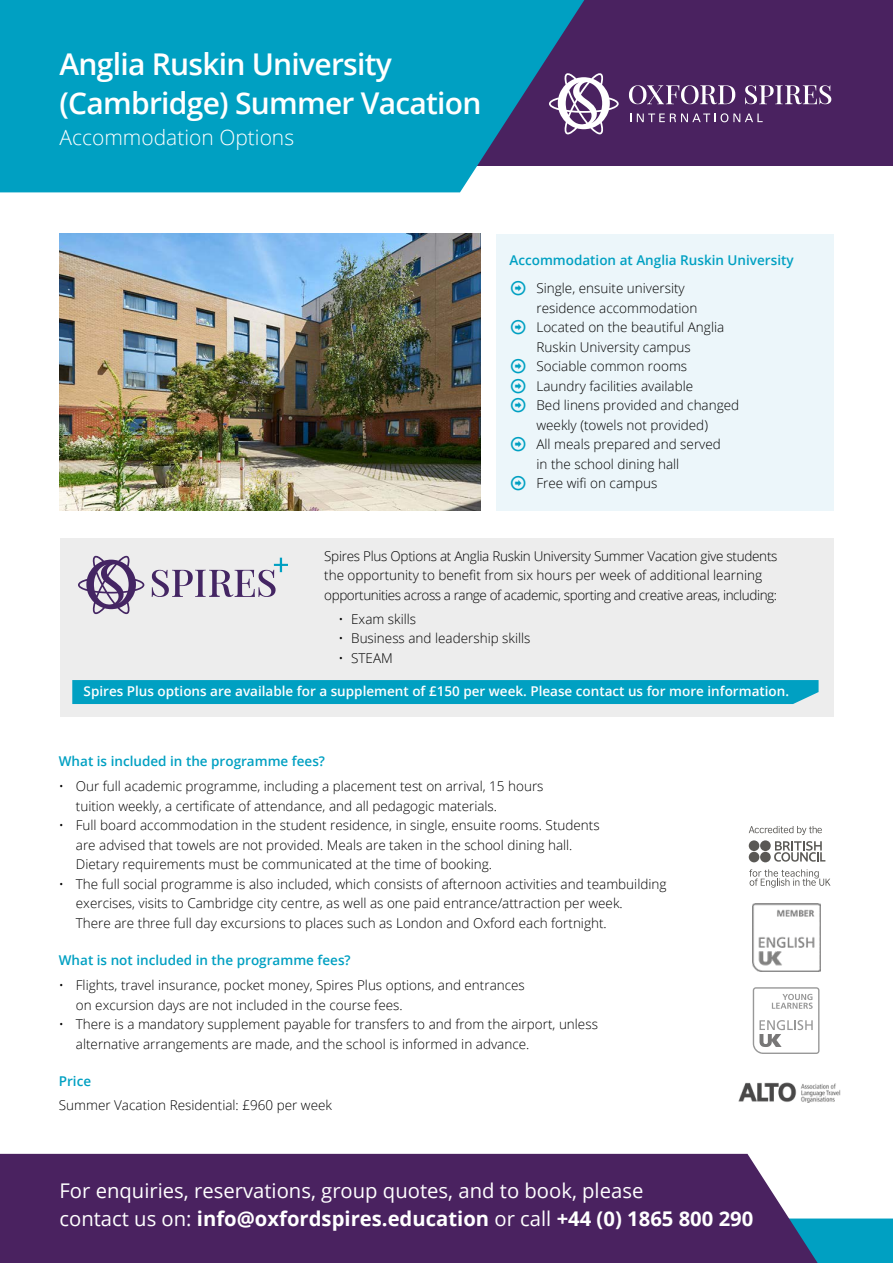
<style>
.page{position:relative;width:893px;height:1263px;background:#fff}
.page>*{position:absolute;margin:0;border:0;box-sizing:border-box;transform-origin:0 0}
.t1{font:31.5px "Entypo";color:#00a0c2}
.t2{font:600 30px/39.6px "Open Sans";letter-spacing:-.025em;color:#fff}
.t3{font:300 21px "Open Sans";color:#fff}
.t4{font:20.25px/28.5px "Open Sans";color:#fff}
.t5{font:300 13.5px/19.5px "Open Sans";color:#000}
.t6{font:300 13.5px/19.5px "Open Sans";letter-spacing:-.02em;color:#000}
.t7{font:600 13.5px "Open Sans";color:#00a0c2}
.t8{font:600 13.5px "Open Sans";color:#fff}
.s1{font-weight:700}
</style>
<div class="page">
<div style="left:496px;top:234px;width:337px;height:277px;background:#ecf6fa"></div>
<div style="left:818px;top:1218px;width:75px;height:45px;background:#00a0c2"></div>
<div style="left:0;top:1154px;width:818px;height:109px;background:#4a2260"></div>
<svg style="left:753px;top:987px;width:66px;height:67px"></svg>
<img style="left:753px;top:904px;width:67px;height:67px">
<img style="left:738px;top:1082px;width:103px;height:21px">
<svg style="left:749px;top:826px;width:73px;height:9px"></svg>
<svg style="left:749px;top:869px;width:81px;height:19px"></svg>
<svg style="left:774px;top:841px;width:51px;height:21px"></svg>
<div style="left:749px;top:840px;width:10px;height:11px;background:#5a5855;border-radius:50%"></div>
<svg style="left:760px;top:840px;width:11px;height:11px"></svg>
<svg style="left:749px;top:852px;width:10px;height:10px"></svg>
<div style="left:760px;top:852px;width:11px;height:10px;background:#5a5855;border-radius:50%"></div>
<img style="left:60px;top:234px;width:420px;height:277px">
<div style="left:60px;top:538px;width:773px;height:178px;background:#ededed"></div>
<svg style="left:78px;top:555px;width:66px;height:59px"></svg>
<svg style="left:152px;top:558px;width:136px;height:39px"></svg>
<div style="left:72px;top:680px;width:747px;height:24px;background:#00a0c2"></div>
<div style="left:0;top:0;width:893px;height:166px;background:#4a2260"></div>
<svg style="left:0;top:0;width:584px;height:192px;background:#0b9bbd"></svg>
<svg style="left:549px;top:72px;width:70px;height:62px"></svg>
<svg style="left:629px;top:85px;width:106px;height:19px"></svg>
<svg style="left:745px;top:85px;width:86px;height:19px"></svg>
<svg style="left:637px;top:113px;width:126px;height:9px"></svg>
<h2 class="t2" style="left:60px;top:43px;width:423px">Anglia Ruskin University (Cambridge) Summer Vacation</h2>
<h3 class="t3" style="left:60px;top:123px;width:236px">Accommodation Options</h3>
<p class="t7" style="left:509px;top:251px;width:286px">Accommodation at Anglia Ruskin University</p>
<h1 class="t1" style="left:509px;top:267px;width:19px">î</h1>
<p class="t5" style="left:536px;top:278px;width:163px">Single, ensuite university residence accommodation</p>
<h1 class="t1" style="left:509px;top:306px;width:19px">î</h1>
<p class="t5" style="left:536px;top:317px;width:189px">Located on the beautiful Anglia<br>Ruskin University campus</p>
<h1 class="t1" style="left:509px;top:345px;width:19px">î</h1>
<p class="t5" style="left:536px;top:356px;width:152px">Sociable common rooms</p>
<h1 class="t1" style="left:509px;top:364px;width:19px">î</h1>
<p class="t5" style="left:536px;top:376px;width:158px">Laundry facilities available</p>
<h1 class="t1" style="left:509px;top:384px;width:19px">î</h1>
<p class="t5" style="left:536px;top:395px;width:204px">Bed linens provided and changed weekly (towels not provided)</p>
<h1 class="t1" style="left:509px;top:423px;width:19px">î</h1>
<p class="t5" style="left:536px;top:434px;width:186px">All meals prepared and served in the school dining hall</p>
<h1 class="t1" style="left:509px;top:462px;width:19px">î</h1>
<p class="t5" style="left:536px;top:473px;width:122px">Free wifi on campus</p>
<p class="t6" style="left:324px;top:546px;width:455px">Spires Plus Options at Anglia Ruskin University Summer Vacation give students the opportunity to benefit from six hours per week of additional learning opportunities across a range of academic, sporting and creative areas, including:</p>
<p class="t5" style="left:338px;top:608px;width:79px">• Exam skills</p>
<p class="t5" style="left:338px;top:628px;width:194px">• Business and leadership skills</p>
<p class="t5" style="left:338px;top:647px;width:56px">• STEAM</p>
<p class="t8" style="left:84px;top:682px;width:707px">Spires Plus options are available for a supplement of £150 per week. Please contact us for more information.</p>
<p class="t7" style="left:59px;top:752px;width:268px">What is included in the programme fees?</p>
<p class="t5" style="left:76px;top:776px;width:469px;text-indent:-17px">• Our full academic programme, including a placement test on arrival, 15 hours tuition weekly, a certificate of attendance, and all pedagogic materials.</p>
<p class="t5" style="left:76px;top:815px;width:525px;text-indent:-17px">• Full board accommodation in the student residence, in single, ensuite rooms. Students are advised that towels are not provided. Meals are taken in the school dining hall.<br>Dietary requirements must be communicated at the time of booking.</p>
<p class="t5" style="left:76px;top:873px;width:592px;text-indent:-17px">• The full social programme is also included, which consists of afternoon activities and teambuilding exercises, visits to Cambridge city centre, as well as one paid entrance/attraction per week.<br>There are three full day excursions to places such as London and Oxford each fortnight.</p>
<p class="t7" style="left:59px;top:951px;width:293px">What is not included in the programme fees?</p>
<p class="t5" style="left:76px;top:975px;width:451px;text-indent:-17px">• Flights, travel insurance, pocket money, Spires Plus options, and entrances on excursion days are not included in the course fees.</p>
<p class="t5" style="left:76px;top:1014px;width:524px;text-indent:-17px">• There is a mandatory supplement payable for transfers to and from the airport, unless alternative arrangements are made, and the school is informed in advance.</p>
<p class="t7" style="left:59px;top:1072px;width:34px">Price</p>
<p class="t5" style="left:59px;top:1095px;width:275px">Summer Vacation Residential: £960 per week</p>
<h3 class="t4" style="left:60px;top:1175px;width:695px">For enquiries, reservations, group quotes, and to book, please<br>contact us on: <span class="s1">info@oxfordspires.education</span> or call <span class="s1">+44 (0) 1865 800 290</span></h3>
</div>
